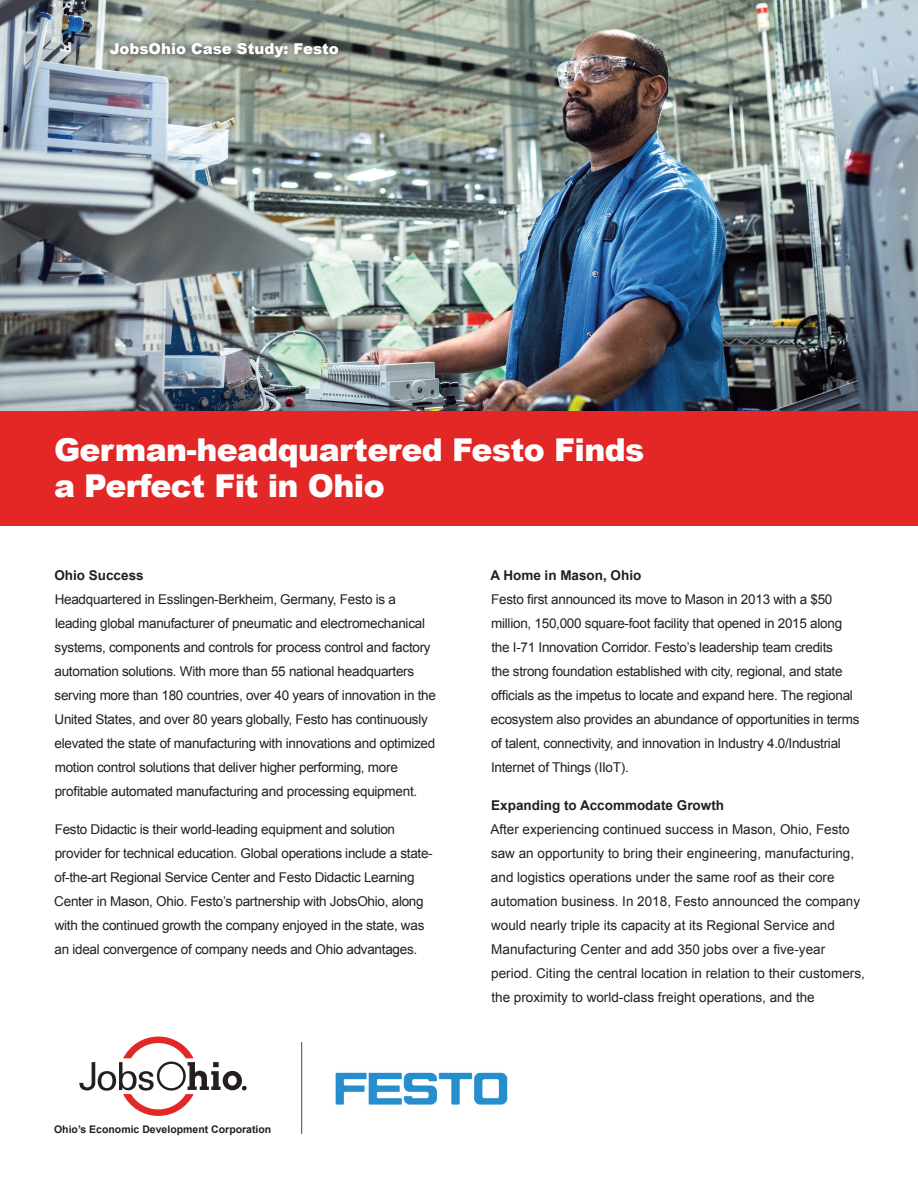
<style>
.page{position:relative;width:918px;height:1188px;background:#fff}
.page>*{position:absolute;margin:0;border:0;box-sizing:border-box;transform-origin:0 0}
.Headline{font:900 31.5px/36px "Arial";letter-spacing:-.02em;color:#fff}
.H5_-_Paragraph_Title{font:900 15px "Arial";color:#fff}
.t1{font:13.5px/24px "Arial";letter-spacing:-.02em;color:#231f20}
.t2{font:13.5px/24px "Arial";color:#231f20}
.t3{font:700 13.5px "Arial";color:#231f20}
.t4{font:700 10.5px "Arial";color:#231f20}
</style>
<div class="page">
<img style="left:0;top:0;width:918px;height:411px">
<div style="left:0;top:411px;width:918px;height:114px;background:#e32626"></div>
<div style="left:104px;top:36px;width:244px;height:30px;background:#231f20;opacity:.75"></div>
<hr style="left:301px;top:1042px;width:1px;height:92px;background:#454647">
<svg style="left:79px;top:1037px;width:167px;height:79px"></svg>
<img style="left:335px;top:1072px;width:173px;height:33px">
<p class="H5_-_Paragraph_Title" style="left:110px;top:38px;width:231px">JobsOhio Case Study: Festo</p>
<p class="Headline" style="left:54px;top:431px;width:592px">German-headquartered Festo Finds a Perfect Fit in Ohio</p>
<p class="t3" style="left:54px;top:567px;width:91px">Ohio Success</p>
<p class="t1" style="left:54px;top:588px;width:383px">Headquartered in Esslingen-Berkheim, Germany, Festo is a leading global manufacturer of pneumatic and electromechanical systems, components and controls for process control and factory automation solutions. With more than 55 national headquarters serving more than 180 countries, over 40 years of innovation in the United States, and over 80 years globally, Festo has continuously elevated the state of manufacturing with innovations and optimized motion control solutions that deliver higher performing, more profitable automated manufacturing and processing equipment.</p>
<p class="t1" style="left:54px;top:817px;width:380px">Festo Didactic is their world-leading equipment and solution provider for technical education. Global operations include a state&shy;of-the-art Regional Service Center and Festo Didactic Learning Center in Mason, Ohio. Festo’s partnership with JobsOhio, along with the continued growth the company enjoyed in the state, was an ideal convergence of company needs and Ohio advantages.</p>
<p class="t4" style="left:54px;top:1123px;width:219px">Ohio’s Economic Development Corporation</p>
<p class="t3" style="left:490px;top:567px;width:153px">A Home in Mason, Ohio</p>
<p class="t1" style="left:491px;top:588px;width:370px">Festo first announced its move to Mason in 2013 with a $50 million, 150,000 square-foot facility that opened in 2015 along the I-71 Innovation Corridor. Festo’s leadership team credits<br>the strong foundation established with city, regional, and state officials as the impetus to locate and expand here. The regional ecosystem also provides an abundance of opportunities in terms of talent, connectivity, and innovation in Industry 4.0/Industrial Internet of Things (IIoT).</p>
<p class="t3" style="left:491px;top:796px;width:234px">Expanding to Accommodate Growth</p>
<p class="t2" style="left:490px;top:817px;width:376px">After experiencing continued success in Mason, Ohio, Festo saw an opportunity to bring their engineering, manufacturing, and logistics operations under the same roof as their core automation business. In 2018, Festo announced the company would nearly triple its capacity at its Regional Service and Manufacturing Center and add 350 jobs over a five-year period. Citing the central location in relation to their customers, the proximity to world-class freight operations, and the</p>
</div>
